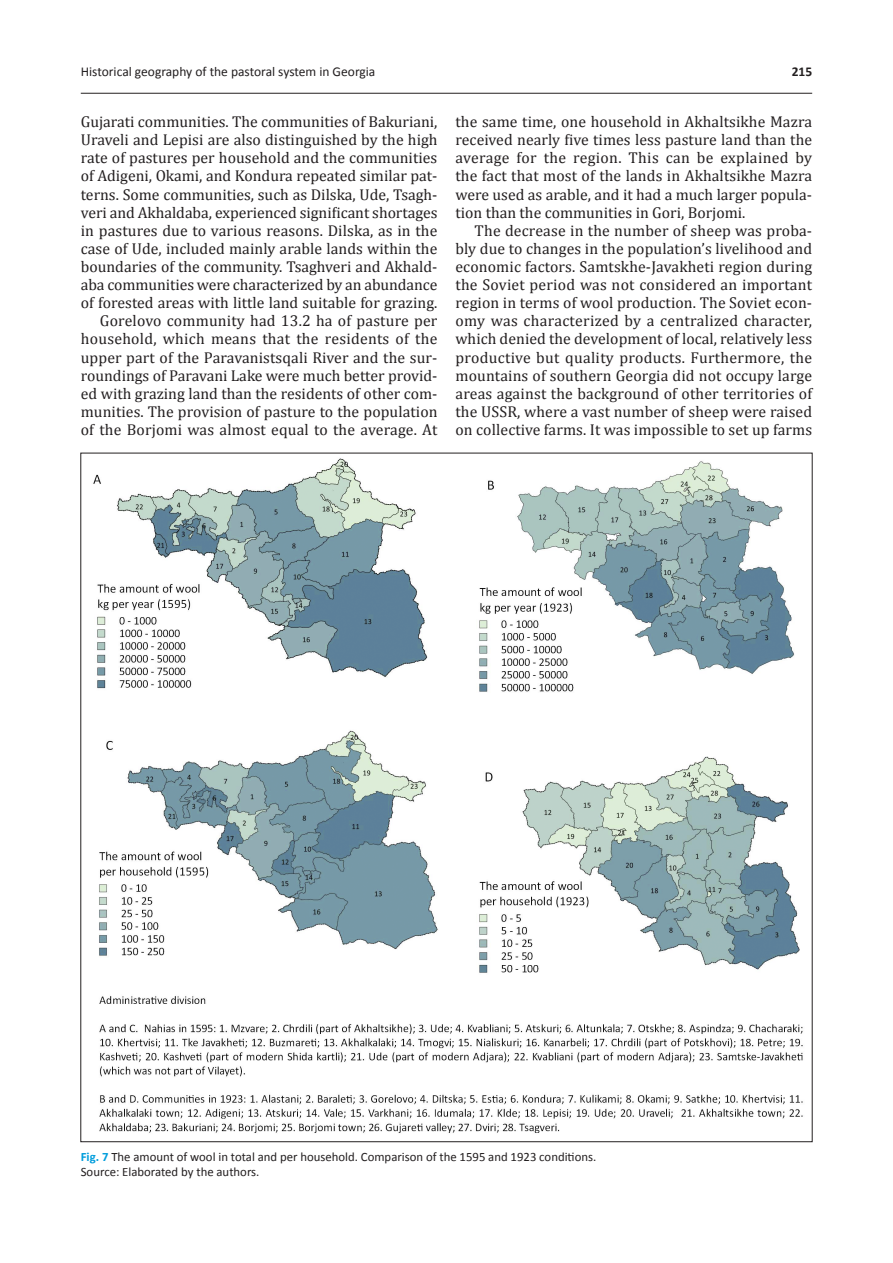
<style>
.page{position:relative;width:893px;height:1263px;background:#fff}
.page>*{position:absolute;margin:0;border:0;box-sizing:border-box;transform-origin:0 0}
.Základní_text{font:15.75px/18.1px "Cambria";letter-spacing:.005em;color:#231f20;text-align:justify}
._00_Záhlaví_liché{font:13.5px "Calibri";color:#231f20}
._00_Záhlaví_liché-2{font:700 13.5px "Calibri";color:#231f20}
._11A_Název_obrázku{font:12.75px "Calibri";color:#231f20}
.s1{font-weight:700;color:#009ddc}
</style>
<div class="page">
<hr style="left:81px;top:93px;width:731px;height:1px;background:#231f20">
<img style="left:93px;top:458px;width:710px;height:675px">
<p class="_00_Záhlaví_liché" style="left:81px;top:62px;width:296px">Historical geography of the pastoral system in Georgia</p>
<p class="_00_Záhlaví_liché-2" style="left:792px;top:62px;width:22px">215</p>
<p class="Základní_text" style="left:81px;top:113px;width:358px">Gujarati communities. The communities of Bakuriani, Uraveli and Lepisi are also distinguished by the high rate of pastures per household and the communities of Adigeni, Okami, and Kondura repeated similar pat&shy;terns. Some communities, such as Dilska, Ude, Tsagh&shy;veri and Akhaldaba, experienced significant shortages in pastures due to various reasons. Dilska, as in the case of Ude, included mainly arable lands within the boundaries of the community. Tsaghveri and Akhald&shy;aba communities were characterized by an abundance of forested areas with little land suitable for grazing.</p>
<p class="Základní_text" style="left:81px;top:312px;width:358px;text-indent:19px">Gorelovo community had 13.2 ha of pasture per household, which means that the residents of the upper part of the Paravanistsqali River and the sur&shy;roundings of Paravani Lake were much better provid&shy;ed with grazing land than the residents of other com&shy;munities. The provision of pasture to the population of the Borjomi was almost equal to the average. At</p>
<p class="Základní_text" style="left:455px;top:113px;width:358px">the same time, one household in Akhaltsikhe Mazra received nearly five times less pasture land than the average for the region. This can be explained by the fact that most of the lands in Akhaltsikhe Mazra were used as arable, and it had a much larger popula&shy;tion than the communities in Gori, Borjomi.</p>
<p class="Základní_text" style="left:455px;top:221px;width:358px;text-indent:19px">The decrease in the number of sheep was proba&shy;bly due to changes in the population’s livelihood and economic factors. Samtskhe-Javakheti region during the Soviet period was not considered an important region in terms of wool production. The Soviet econ&shy;omy was characterized by a centralized character, which denied the development of local, relatively less productive but quality products. Furthermore, the mountains of southern Georgia did not occupy large areas against the background of other territories of the USSR, where a vast number of sheep were raised on collective farms. It was impossible to set up farms</p>
<p class="_11A_Název_obrázku" style="left:81px;top:1147px;width:517px"><span class="s1">Fig. 7</span> The amount of wool in total and per household. Comparison of the 1595 and 1923 conditions.</p>
<p class="_11A_Název_obrázku" style="left:81px;top:1162px;width:180px">Source: Elaborated by the authors.</p>
</div>
